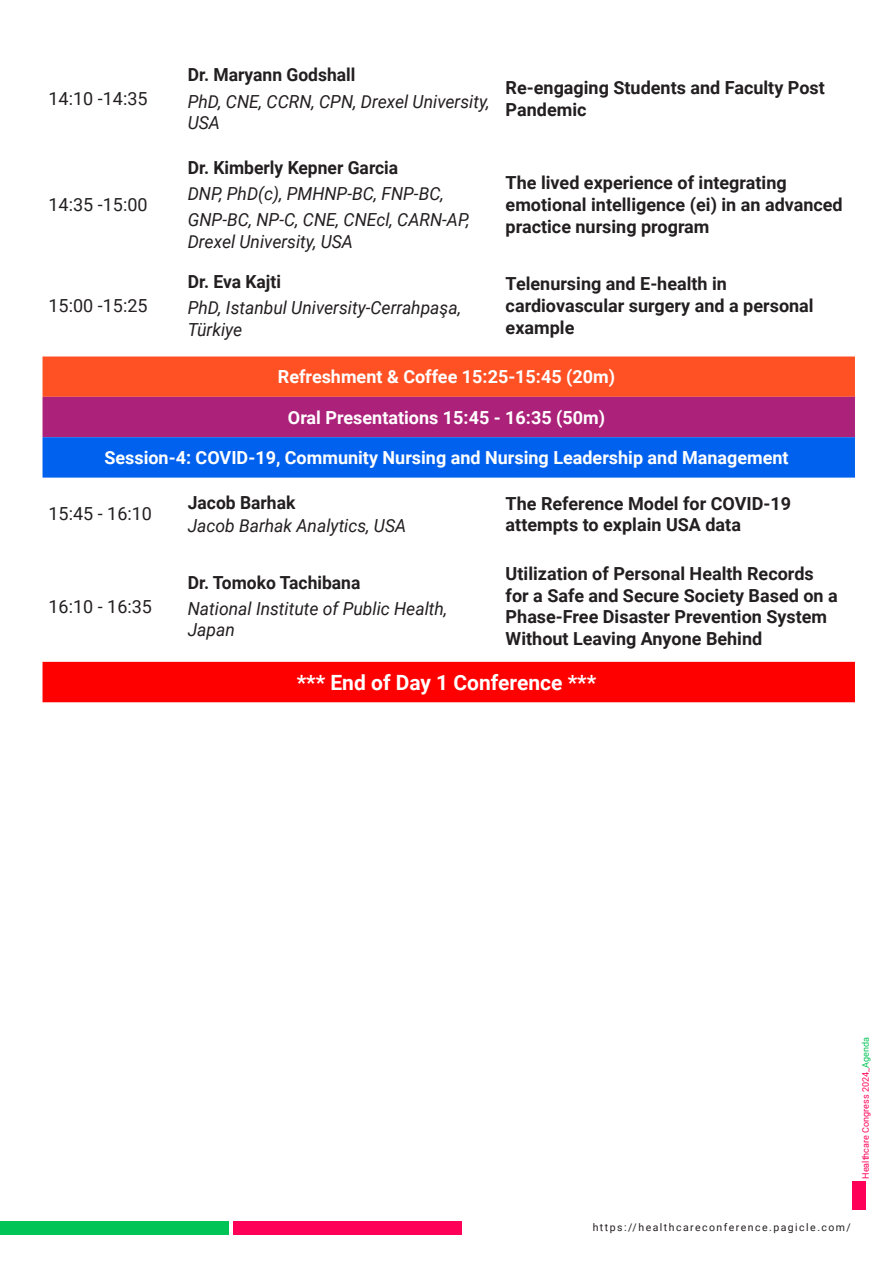
<style>
.page{position:relative;width:893px;height:1263px;background:#fff}
.page>*{position:absolute;margin:0;border:0;box-sizing:border-box;transform-origin:0 0}
.t1{font:700 21px "Roboto";color:#fff}
.t2{font:700 18px/21.6px "Roboto";color:#231f20}
.t3{font:italic 18px/21.6px "Roboto";color:#231f20}
.t4{font:700 18px "Roboto";color:#fff}
.t5{font:18px "Roboto";color:#231f20}
.t6{font:10.5px "Roboto";letter-spacing:.14em;color:#231f20}
.t7{font:9px "Roboto";color:#ff0059}
.s1{color:#00c455}
</style>
<div class="page">
<div style="left:853px;top:1182px;width:13px;height:28px;background:#ff0059"></div>
<div style="left:0;top:1221px;width:229px;height:13px;background:#00c455"></div>
<div style="left:233px;top:1221px;width:228px;height:13px;background:#ff0059"></div>
<svg style="left:43px;top:356px;width:812px;height:122px;background:#8f4885"></svg>
<div style="left:43px;top:662px;width:812px;height:40px;background:#f00"></div>
<p class="t5" style="left:49px;top:86px;width:101px">14:10 -14:35</p>
<p class="t5" style="left:49px;top:192px;width:101px">14:35 -15:00</p>
<p class="t2" style="left:188px;top:64px;width:169px">Dr. Maryann Godshall</p>
<p class="t3" style="left:188px;top:90px;width:303px">PhD, CNE, CCRN, CPN, Drexel University,<br>USA</p>
<p class="t2" style="left:188px;top:156px;width:212px">Dr. Kimberly Kepner Garcia</p>
<p class="t3" style="left:188px;top:182px;width:258px">DNP, PhD(c), PMHNP-BC, FNP-BC,</p>
<p class="t3" style="left:188px;top:208px;width:283px">GNP-BC, NP-C, CNE, CNEcl, CARN-AP,<br>Drexel University, USA</p>
<p class="t2" style="left:506px;top:77px;width:321px">Re-engaging Students and Faculty Post<br>Pandemic</p>
<p class="t2" style="left:506px;top:171px;width:339px">The lived experience of integrating emotional intelligence (ei) in an advanced practice nursing program</p>
<p class="t2" style="left:188px;top:270px;width:95px">Dr. Eva Kajti</p>
<p class="t3" style="left:188px;top:296px;width:275px">PhD, Istanbul University-Cerrahpaşa,<br>Türkiye</p>
<p class="t2" style="left:506px;top:272px;width:310px">Telenursing and E-health in cardiovascular surgery and a personal example</p>
<p class="t4" style="left:278px;top:364px;width:339px">Refreshment &amp; Coffee 15:25-15:45 (20m)</p>
<p class="t4" style="left:288px;top:405px;width:319px">Oral Presentations 15:45 - 16:35 (50m)</p>
<p class="t4" style="left:104px;top:445px;width:686px">Session-4: COVID-19, Community Nursing and Nursing Leadership and Management</p>
<p class="t5" style="left:49px;top:501px;width:105px">15:45 - 16:10</p>
<p class="t5" style="left:49px;top:293px;width:101px">15:00 -15:25</p>
<p class="t2" style="left:188px;top:491px;width:109px">Jacob Barhak</p>
<p class="t3" style="left:188px;top:514px;width:220px">Jacob Barhak Analytics, USA</p>
<p class="t2" style="left:506px;top:492px;width:287px">The Reference Model for COVID-19 attempts to explain USA data</p>
<p class="t5" style="left:49px;top:594px;width:105px">16:10 - 16:35</p>
<p class="t2" style="left:506px;top:562px;width:334px">Utilization of Personal Health Records for a Safe and Secure Society Based on a Phase-Free Disaster Prevention System Without Leaving Anyone Behind</p>
<p class="t1" style="left:297px;top:668px;width:301px">*** End of Day 1 Conference ***</p>
<p class="t2" style="left:188px;top:571px;width:174px">Dr. Tomoko Tachibana</p>
<p class="t3" style="left:188px;top:597px;width:261px">National Institute of Public Health,<br>Japan</p>
<p class="t7" style="left:859px;top:1179px;width:143px;rotate:-90deg">Healthcare Congress 2024_<span class="s1">Agenda</span></p>
<p class="t6" style="left:593px;top:1220px;width:260px">https://healthcareconference.pagicle.com/</p>
</div>
